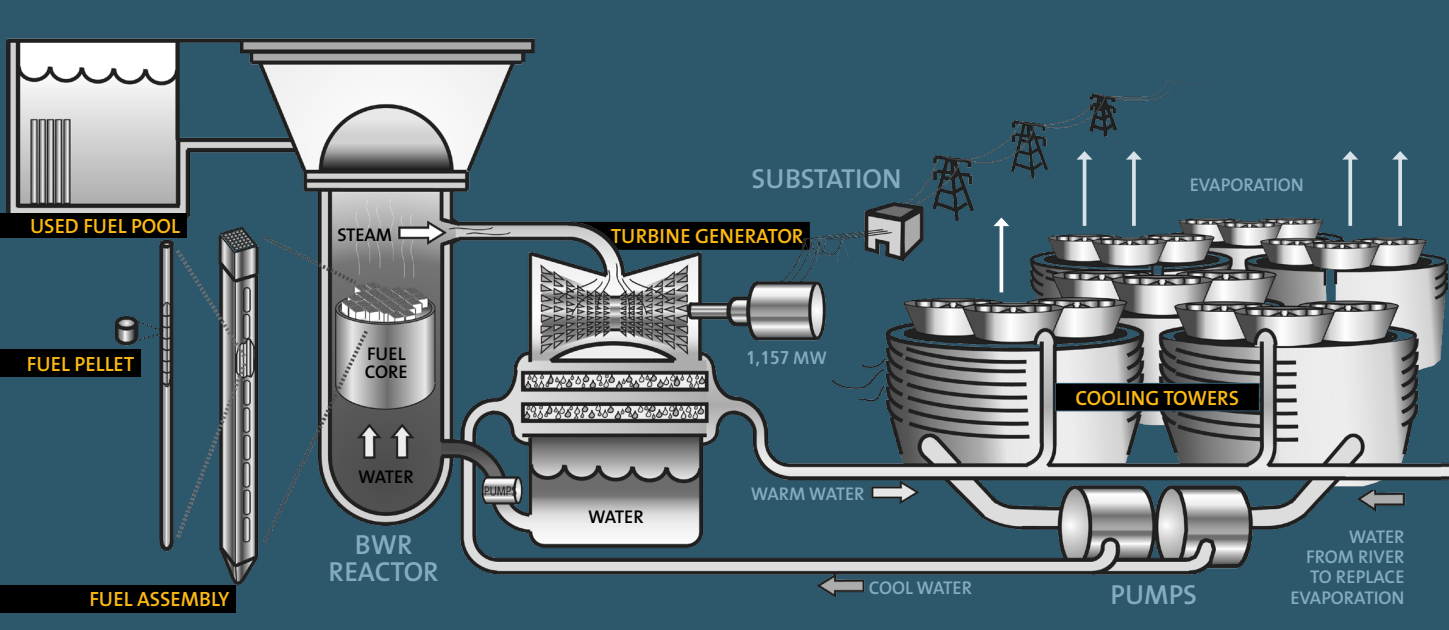
<style>
.page{position:relative;width:1449px;height:630px;background:#2d576b}
.page>*{position:absolute;margin:0;border:0;box-sizing:border-box;transform-origin:0 0}
.t1{font:600 27.74px/27.7px "The Mix";color:#84acbd;text-align:center}
.t2{font:600 20.65px "The Mix";color:#fdb913}
.t3{font:600 18.46px/20.3px "The Mix";letter-spacing:-.005em;color:#84acbd}
.t4{font:600 18.46px/18.5px "The Mix";letter-spacing:-.01em;color:#000101}
.t5{font:700 condensed 18.46px "Frutiger LT Std";color:#84acbd}
.s1{font-family:"The Mix";font-weight:600;font-stretch:normal}
</style>
<div class="page">
<img style="left:6px;top:38px;width:1441px;height:559px">
<img style="left:1442px;top:417px;width:7px;height:180px">
<svg style="left:1132px;top:160px;width:4px;height:66px"></svg>
<svg style="left:1126px;top:151px;width:16px;height:9px"></svg>
<svg style="left:1398px;top:160px;width:4px;height:66px"></svg>
<svg style="left:1392px;top:151px;width:16px;height:9px"></svg>
<svg style="left:1348px;top:160px;width:4px;height:66px"></svg>
<svg style="left:1342px;top:151px;width:16px;height:9px"></svg>
<hr style="left:1000px;top:223px;width:3px;height:69px;background:#fff">
<svg style="left:993px;top:218px;width:16px;height:8px"></svg>
<hr style="left:1083px;top:156px;width:3px;height:70px;background:#d8e2e8">
<svg style="left:1077px;top:151px;width:16px;height:9px"></svg>
<img style="left:1326px;top:490px;width:123px;height:22px">
<div style="left:0;top:349px;width:141px;height:28px;background:#000"></div>
<div style="left:0;top:585px;width:236px;height:28px;background:#000"></div>
<div style="left:1055px;top:383px;width:204px;height:28px;background:#000"></div>
<div style="left:1055px;top:383px;width:205px;height:28px;border:1px solid #2d576b"></div>
<div style="left:0;top:213px;width:186px;height:24px;background:#000"></div>
<p class="t2" style="left:30px;top:208px;width:65px">USED FUEL</p>
<p class="t2" style="left:131px;top:208px;width:13px">POOL</p>
<p class="t4" style="left:337px;top:225px;width:56px">STEAM</p>
<h1 class="t1" style="left:752px;top:164px;width:78px">SUBSTATION</h1>
<p class="t2" style="left:611px;top:219px;width:194px">TURBINE GENERATOR</p>
<p class="t4" style="left:365px;top:344px;width:44px">FUEL<br>CORE</p>
<p class="t2" style="left:27px;top:346px;width:12px">FUEL</p>
<p class="t2" style="left:75px;top:346px;width:61px">PELLET</p>
<p class="t5" style="left:746px;top:347px;width:65px">1,157 <span class="s1">MW</span></p>
<p class="t2" style="left:89px;top:582px;width:12px">FUEL</p>
<p class="t2" style="left:137px;top:582px;width:94px">ASSEMBLY</p>
<p class="t4" style="left:358px;top:467px;width:57px">WATER</p>
<h1 class="t1" style="left:329px;top:530px;width:112px">BWR<br>REACTOR</h1>
<p class="t4" style="left:588px;top:507px;width:57px">WATER</p>
<p class="t3" style="left:751px;top:483px;width:115px">WARM WATER</p>
<p class="t3" style="left:869px;top:577px;width:105px">COOL WATER</p>
<p class="t3" style="left:1190px;top:174px;width:116px">EVAPORATION</p>
<p class="t2" style="left:1076px;top:380px;width:163px">COOLING TOWERS</p>
<h1 class="t1" style="left:1111px;top:580px;width:85px">PUMPS</h1>
<p class="t3" style="left:1349px;top:526px;width:12px">WATER</p>
<p class="t3" style="left:1306px;top:546px;width:13px">FROM</p>
<p class="t3" style="left:1358px;top:546px;width:37px">RIVER</p>
<p class="t3" style="left:1290px;top:566px;width:56px;text-indent:20px">TO REPLACE<br>EVAPORATION</p>
</div>
